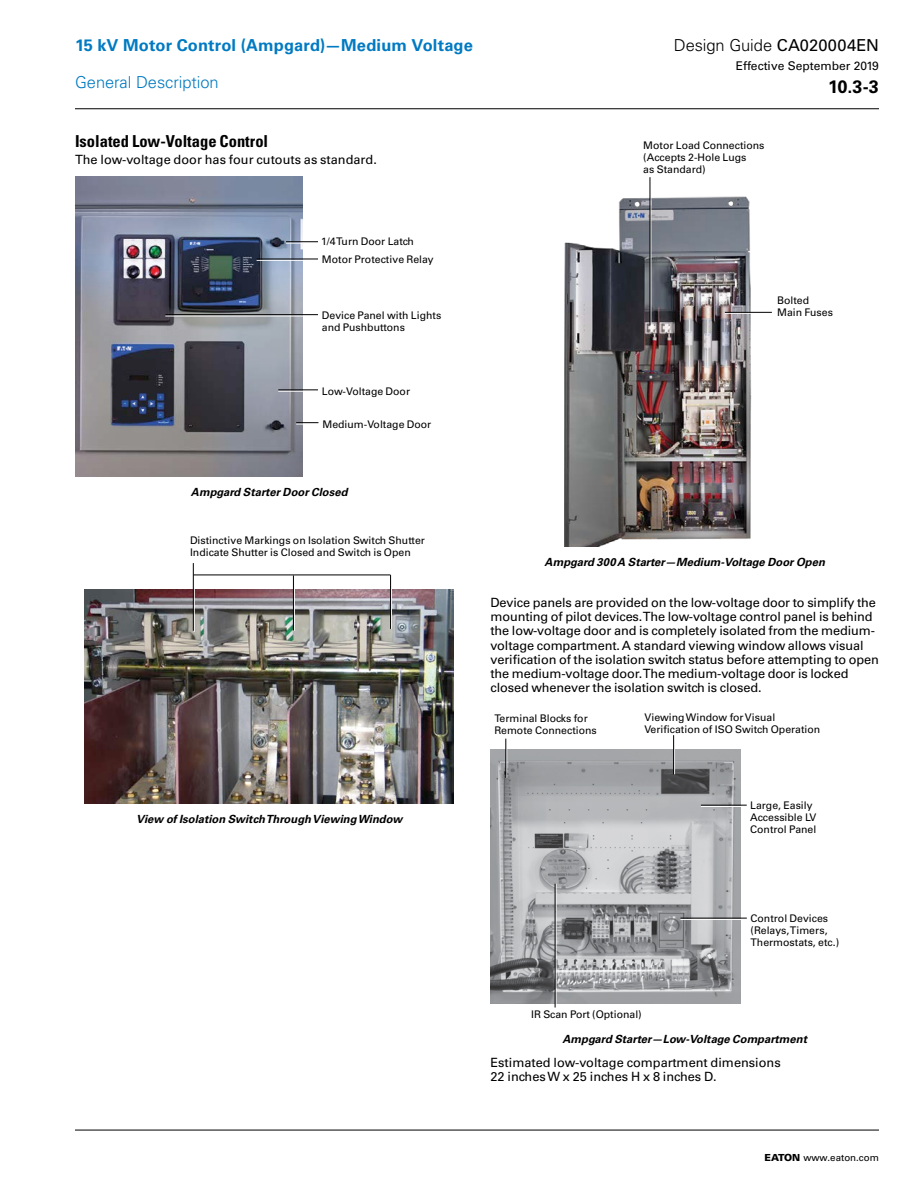
<style>
.page{position:relative;width:918px;height:1188px;background:#fff}
.page>*{position:absolute;margin:0;border:0;box-sizing:border-box;transform-origin:0 0}
.t1{font:700 18px "Univers LT Std";color:#000}
.t2{font:700 16.5px "Univers LT Std";letter-spacing:.005em;color:#007ac2}
.t3{font:700 condensed 16.5px "Univers LT Std";color:#000}
.t4{font:300 16.5px "Univers LT Std";letter-spacing:-.005em;color:#000}
.t5{font:300 16.5px "Univers LT Std";letter-spacing:-.005em;color:#007ac2}
.t6{font:12.75px/14.2px "Univers LT Std";letter-spacing:-.01em;color:#000}
.t7{font:12px "Univers LT Std";color:#000}
.t8{font:italic 700 11.25px "Univers LT Std";color:#000}
.t9{font:10.5px/12px "Univers LT Std";color:#000}
.t10{font:9.75px "Univers LT Std";color:#000}
.s1{font-weight:400}
.s2{font-weight:900}
</style>
<div class="page">
<img style="left:75px;top:176px;width:228px;height:301px">
<hr style="left:257px;top:260px;width:61px;height:1px;background:#fff">
<hr style="left:257px;top:259px;width:61px;height:1px;background:#000">
<hr style="left:286px;top:243px;width:32px;height:1px;background:#fff">
<hr style="left:286px;top:241px;width:32px;height:1px;background:#000">
<hr style="left:165px;top:316px;width:153px;height:1px;background:#fff">
<hr style="left:165px;top:314px;width:153px;height:1px;background:#000">
<hr style="left:278px;top:391px;width:40px;height:1px;background:#fff">
<hr style="left:278px;top:389px;width:40px;height:1px;background:#000">
<svg style="left:296px;top:422px;width:22px;height:3px"></svg>
<img style="left:85px;top:590px;width:369px;height:214px">
<hr style="left:294px;top:575px;width:1px;height:56px;background:#fff">
<hr style="left:293px;top:575px;width:1px;height:55px;background:#000">
<hr style="left:391px;top:575px;width:1px;height:54px;background:#fff">
<hr style="left:390px;top:575px;width:1px;height:54px;background:#000">
<hr style="left:194px;top:563px;width:1px;height:69px;background:#fff">
<hr style="left:193px;top:563px;width:1px;height:68px;background:#000">
<hr style="left:193px;top:575px;width:198px;height:1px;background:#000">
<img style="left:564px;top:187px;width:208px;height:360px">
<hr style="left:725px;top:313px;width:47px;height:1px;background:#fff">
<hr style="left:725px;top:312px;width:47px;height:1px;background:#000">
<hr style="left:651px;top:177px;width:1px;height:148px;background:#fff">
<hr style="left:650px;top:177px;width:1px;height:148px;background:#000">
<img style="left:490px;top:749px;width:250px;height:254px">
<hr style="left:701px;top:806px;width:46px;height:1px;background:#fff">
<hr style="left:701px;top:805px;width:46px;height:1px;background:#000">
<hr style="left:506px;top:739px;width:1px;height:39px;background:#fff">
<hr style="left:505px;top:739px;width:1px;height:39px;background:#000">
<hr style="left:556px;top:884px;width:1px;height:124px;background:#fff">
<hr style="left:555px;top:884px;width:1px;height:124px;background:#000">
<hr style="left:674px;top:735px;width:1px;height:39px;background:#fff">
<hr style="left:673px;top:735px;width:1px;height:39px;background:#000">
<hr style="left:680px;top:919px;width:67px;height:1px;background:#fff">
<hr style="left:680px;top:918px;width:67px;height:1px;background:#000">
<hr style="left:75px;top:1130px;width:804px;height:1px;background:#000">
<hr style="left:75px;top:108px;width:804px;height:1px;background:#000">
<p class="t2" style="left:75px;top:35px;width:399px">15 kV Motor Control (Ampgard)—Medium Voltage</p>
<p class="t5" style="left:75px;top:73px;width:145px">General Description</p>
<p class="t3" style="left:75px;top:131px;width:195px">Isolated Low-Voltage Control</p>
<p class="t6" style="left:75px;top:153px;width:303px">The low-voltage door has four cutouts as standard.</p>
<p class="t4" style="left:674px;top:35px;width:207px">Design Guide <span class="s1">CA020004EN</span></p>
<p class="t7" style="left:736px;top:59px;width:145px">Effective September 2019</p>
<h1 class="t1" style="left:828px;top:76px;width:52px">10.3-3</h1>
<p class="t9" style="left:643px;top:139px;width:123px">Motor Load Connections (Accepts 2-Hole Lugs<br>as Standard)</p>
<p class="t9" style="left:321px;top:232px;width:114px;line-height:18.3px">1/4 Turn Door Latch<br>Motor Protective Relay</p>
<p class="t9" style="left:322px;top:310px;width:121px">Device Panel with Lights and Pushbuttons</p>
<p class="t9" style="left:322px;top:385px;width:90px">Low-Voltage Door</p>
<p class="t9" style="left:322px;top:418px;width:110px">Medium-Voltage Door</p>
<p class="t8" style="left:191px;top:485px;width:158px">Ampgard Starter Door Closed</p>
<p class="t9" style="left:190px;top:534px;width:236px">Distinctive Markings on Isolation Switch Shutter<br>Indicate Shutter is Closed and Switch is Open</p>
<p class="t9" style="left:777px;top:294px;width:57px">Bolted<br>Main Fuses</p>
<p class="t8" style="left:545px;top:555px;width:282px">Ampgard 300 A Starter—Medium-Voltage Door Open</p>
<p class="t6" style="left:490px;top:595px;width:390px">Device panels are provided on the low-voltage door to simplify the mounting of pilot devices. The low-voltage control panel is behind the low-voltage door and is completely isolated from the medium&shy;voltage compartment. A standard viewing window allows visual verification of the isolation switch status before attempting to open the medium-voltage door. The medium-voltage door is locked closed whenever the isolation switch is closed.</p>
<p class="t9" style="left:494px;top:712px;width:104px">Terminal Blocks for<br>Remote Connections</p>
<p class="t9" style="left:644px;top:712px;width:177px">Viewing Window for Visual<br>Verification of ISO Switch Operation</p>
<p class="t8" style="left:136px;top:812px;width:268px">View of Isolation Switch Through Viewing Window</p>
<p class="t9" style="left:750px;top:799px;width:68px">Large, Easily<br>Accessible LV<br>Control Panel</p>
<p class="t9" style="left:531px;top:1008px;width:112px">IR Scan Port (Optional)</p>
<p class="t9" style="left:751px;top:912px;width:90px">Control Devices (Relays, Timers,<br>Thermostats, etc.)</p>
<p class="t8" style="left:562px;top:1033px;width:246px">Ampgard Starter—Low-Voltage Compartment</p>
<p class="t6" style="left:490px;top:1055px;width:292px">Estimated low-voltage compartment dimensions<br>22 inches W x 25 inches H x 8 inches D.</p>
<p class="t10" style="left:765px;top:1152px;width:116px"><span class="s2">EATON</span> www.eaton.com</p>
</div>
